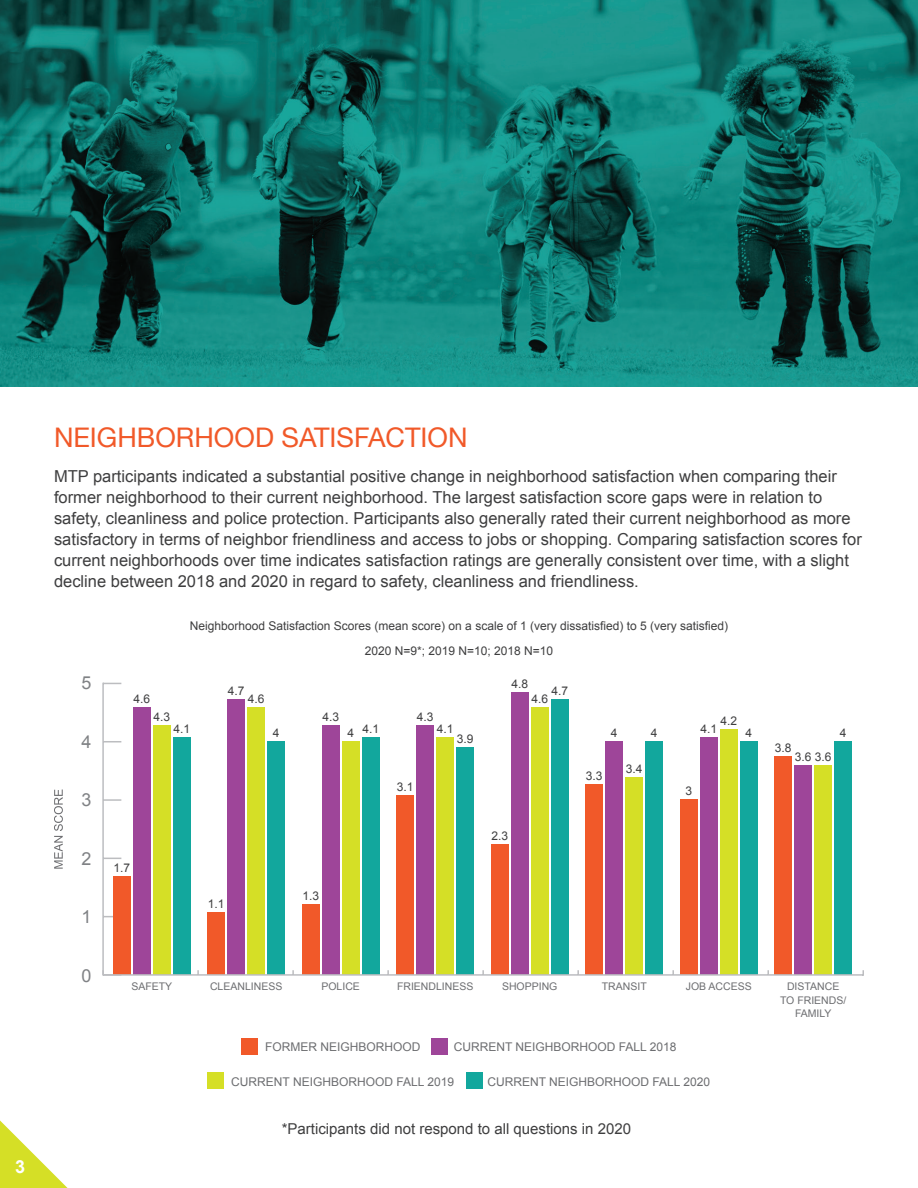
<style>
.page{position:relative;width:918px;height:1188px;background:#fff}
.page>*{position:absolute;margin:0;border:0;box-sizing:border-box;transform-origin:0 0}
.t1{font:27px "Helvetica Neue";color:#f15929}
.t2{font:18px "Arial";color:#808285}
.t3{font:700 18px "Arial";color:#fff}
.t4{font:16.5px/21px "Arial";color:#3e3e3f}
.t5{font:15px "Arial";color:#3e3e3f}
.t6{font:12px "Arial";color:#3e3e3f}
.t7{font:12px "Arial";color:#6c6d70}
.t8{font:10.5px/13.5px "Arial";color:#6c6d70;text-align:center}
</style>
<div class="page">
<svg style="left:0;top:1120px;width:68px;height:68px"></svg>
<div style="left:242px;top:1038px;width:16px;height:16px;background:#f15929"></div>
<div style="left:431px;top:1038px;width:16px;height:16px;background:#9e4599"></div>
<div style="left:208px;top:1072px;width:16px;height:17px;background:#d5df26"></div>
<div style="left:466px;top:1072px;width:16px;height:17px;background:#12a79d"></div>
<hr style="left:102px;top:683px;width:2px;height:293px;background:#bcbdc0">
<svg style="left:104px;top:858px;width:17px;height:1px"></svg>
<svg style="left:104px;top:799px;width:17px;height:2px"></svg>
<svg style="left:104px;top:741px;width:17px;height:1px"></svg>
<svg style="left:104px;top:683px;width:17px;height:1px"></svg>
<div style="left:153px;top:725px;width:17px;height:250px;background:#d5df26"></div>
<div style="left:173px;top:737px;width:17px;height:238px;background:#12a79d"></div>
<div style="left:133px;top:707px;width:17px;height:268px;background:#9e4599"></div>
<div style="left:113px;top:877px;width:17px;height:98px;background:#f15929"></div>
<div style="left:248px;top:707px;width:17px;height:268px;background:#d5df26"></div>
<div style="left:268px;top:741px;width:17px;height:234px;background:#12a79d"></div>
<div style="left:228px;top:699px;width:17px;height:276px;background:#9e4599"></div>
<div style="left:208px;top:912px;width:17px;height:63px;background:#f15929"></div>
<div style="left:342px;top:741px;width:17px;height:234px;background:#d5df26"></div>
<div style="left:362px;top:737px;width:17px;height:238px;background:#12a79d"></div>
<div style="left:322px;top:725px;width:17px;height:250px;background:#9e4599"></div>
<div style="left:302px;top:904px;width:17px;height:71px;background:#f15929"></div>
<div style="left:437px;top:737px;width:17px;height:238px;background:#d5df26"></div>
<div style="left:457px;top:748px;width:17px;height:227px;background:#12a79d"></div>
<div style="left:417px;top:725px;width:17px;height:250px;background:#9e4599"></div>
<div style="left:397px;top:796px;width:17px;height:179px;background:#f15929"></div>
<div style="left:531px;top:707px;width:17px;height:268px;background:#d5df26"></div>
<div style="left:551px;top:699px;width:17px;height:276px;background:#12a79d"></div>
<div style="left:511px;top:693px;width:17px;height:282px;background:#9e4599"></div>
<div style="left:491px;top:845px;width:17px;height:130px;background:#f15929"></div>
<div style="left:626px;top:777px;width:17px;height:198px;background:#d5df26"></div>
<div style="left:646px;top:741px;width:17px;height:234px;background:#12a79d"></div>
<div style="left:606px;top:741px;width:17px;height:234px;background:#9e4599"></div>
<div style="left:586px;top:785px;width:17px;height:190px;background:#f15929"></div>
<div style="left:720px;top:729px;width:17px;height:246px;background:#d5df26"></div>
<div style="left:740px;top:741px;width:17px;height:234px;background:#12a79d"></div>
<div style="left:700px;top:737px;width:17px;height:238px;background:#9e4599"></div>
<div style="left:680px;top:800px;width:17px;height:175px;background:#f15929"></div>
<div style="left:815px;top:766px;width:17px;height:209px;background:#d5df26"></div>
<div style="left:835px;top:741px;width:17px;height:234px;background:#12a79d"></div>
<div style="left:795px;top:766px;width:17px;height:209px;background:#9e4599"></div>
<div style="left:775px;top:756px;width:17px;height:219px;background:#f15929"></div>
<svg style="left:54px;top:790px;width:9px;height:79px"></svg>
<hr style="left:103px;top:974px;width:760px;height:2px;background:#bcbdc0">
<img style="left:0;top:0;width:918px;height:387px">
<p class="t3" style="left:15px;top:1155px;width:12px">3</p>
<p class="t1" style="left:54px;top:418px;width:415px">NEIGHBORHOOD SATISFACTION</p>
<p class="t4" style="left:54px;top:466px;width:809px">MTP participants indicated a substantial positive change in neighborhood satisfaction when comparing their former neighborhood to their current neighborhood. The largest satisfaction score gaps were in relation to safety, cleanliness and police protection. Participants also generally rated their current neighborhood as more satisfactory in terms of neighbor friendliness and access to jobs or shopping. Comparing satisfaction scores for current neighborhoods over time indicates satisfaction ratings are generally consistent over time, with a slight decline between 2018 and 2020 in regard to safety, cleanliness and friendliness.</p>
<p class="t2" style="left:82px;top:671px;width:11px">5</p>
<p class="t2" style="left:82px;top:729px;width:11px">4</p>
<p class="t2" style="left:82px;top:788px;width:11px">3</p>
<p class="t2" style="left:82px;top:847px;width:11px">2</p>
<p class="t2" style="left:82px;top:905px;width:11px">1</p>
<p class="t2" style="left:82px;top:964px;width:11px">0</p>
<p class="t6" style="left:190px;top:618px;width:540px">Neighborhood Satisfaction Scores (mean score) on a scale of 1 (very dissatisfied) to 5 (very satisfied)</p>
<p class="t6" style="left:365px;top:643px;width:190px">2020 N=9*; 2019 N=10; 2018 N=10</p>
<p class="t6" style="left:511px;top:676px;width:18px">4.8</p>
<p class="t6" style="left:228px;top:683px;width:18px">4.7</p>
<p class="t6" style="left:551px;top:683px;width:18px">4.7</p>
<p class="t6" style="left:248px;top:690px;width:18px">4.6</p>
<p class="t6" style="left:531px;top:690px;width:18px">4.6</p>
<p class="t6" style="left:273px;top:725px;width:8px">4</p>
<p class="t6" style="left:347px;top:725px;width:8px">4</p>
<p class="t6" style="left:611px;top:725px;width:8px">4</p>
<p class="t6" style="left:651px;top:725px;width:8px">4</p>
<p class="t6" style="left:745px;top:725px;width:8px">4</p>
<p class="t6" style="left:840px;top:725px;width:8px">4</p>
<p class="t6" style="left:133px;top:690px;width:18px">4.6</p>
<p class="t6" style="left:153px;top:709px;width:18px">4.3</p>
<p class="t6" style="left:322px;top:709px;width:18px">4.3</p>
<p class="t6" style="left:417px;top:709px;width:18px">4.3</p>
<p class="t6" style="left:173px;top:721px;width:18px">4.1</p>
<p class="t6" style="left:362px;top:721px;width:18px">4.1</p>
<p class="t6" style="left:437px;top:721px;width:18px">4.1</p>
<p class="t6" style="left:700px;top:721px;width:18px">4.1</p>
<p class="t6" style="left:720px;top:713px;width:18px">4.2</p>
<p class="t6" style="left:457px;top:731px;width:18px">3.9</p>
<p class="t6" style="left:775px;top:740px;width:18px">3.8</p>
<p class="t6" style="left:795px;top:749px;width:38px">3.6 3.6</p>
<p class="t6" style="left:113px;top:860px;width:18px">1.7</p>
<p class="t6" style="left:208px;top:896px;width:18px">1.1</p>
<p class="t6" style="left:302px;top:888px;width:18px">1.3</p>
<p class="t6" style="left:397px;top:779px;width:18px">3.1</p>
<p class="t6" style="left:491px;top:828px;width:18px">2.3</p>
<p class="t6" style="left:586px;top:768px;width:18px">3.3</p>
<p class="t6" style="left:626px;top:761px;width:18px">3.4</p>
<p class="t6" style="left:685px;top:783px;width:8px">3</p>
<p class="t8" style="left:131px;top:980px;width:42px">SAFETY</p>
<p class="t8" style="left:210px;top:980px;width:74px">CLEANLINESS</p>
<p class="t8" style="left:321px;top:980px;width:40px">POLICE</p>
<p class="t8" style="left:397px;top:980px;width:78px">FRIENDLINESS</p>
<p class="t8" style="left:502px;top:980px;width:57px">SHOPPING</p>
<p class="t8" style="left:602px;top:980px;width:46px">TRANSIT</p>
<p class="t8" style="left:686px;top:980px;width:67px">JOB ACCESS</p>
<p class="t8" style="left:780px;top:980px;width:68px">DISTANCE<br>TO FRIENDS/<br>FAMILY</p>
<p class="t7" style="left:265px;top:1039px;width:157px">FORMER NEIGHBORHOOD</p>
<p class="t7" style="left:454px;top:1039px;width:224px">CURRENT NEIGHBORHOOD FALL 2018</p>
<p class="t7" style="left:231px;top:1074px;width:224px">CURRENT NEIGHBORHOOD FALL 2019</p>
<p class="t7" style="left:487px;top:1074px;width:224px">CURRENT NEIGHBORHOOD FALL 2020</p>
<p class="t5" style="left:282px;top:1119px;width:351px">*Participants did not respond to all questions in 2020</p>
</div>
